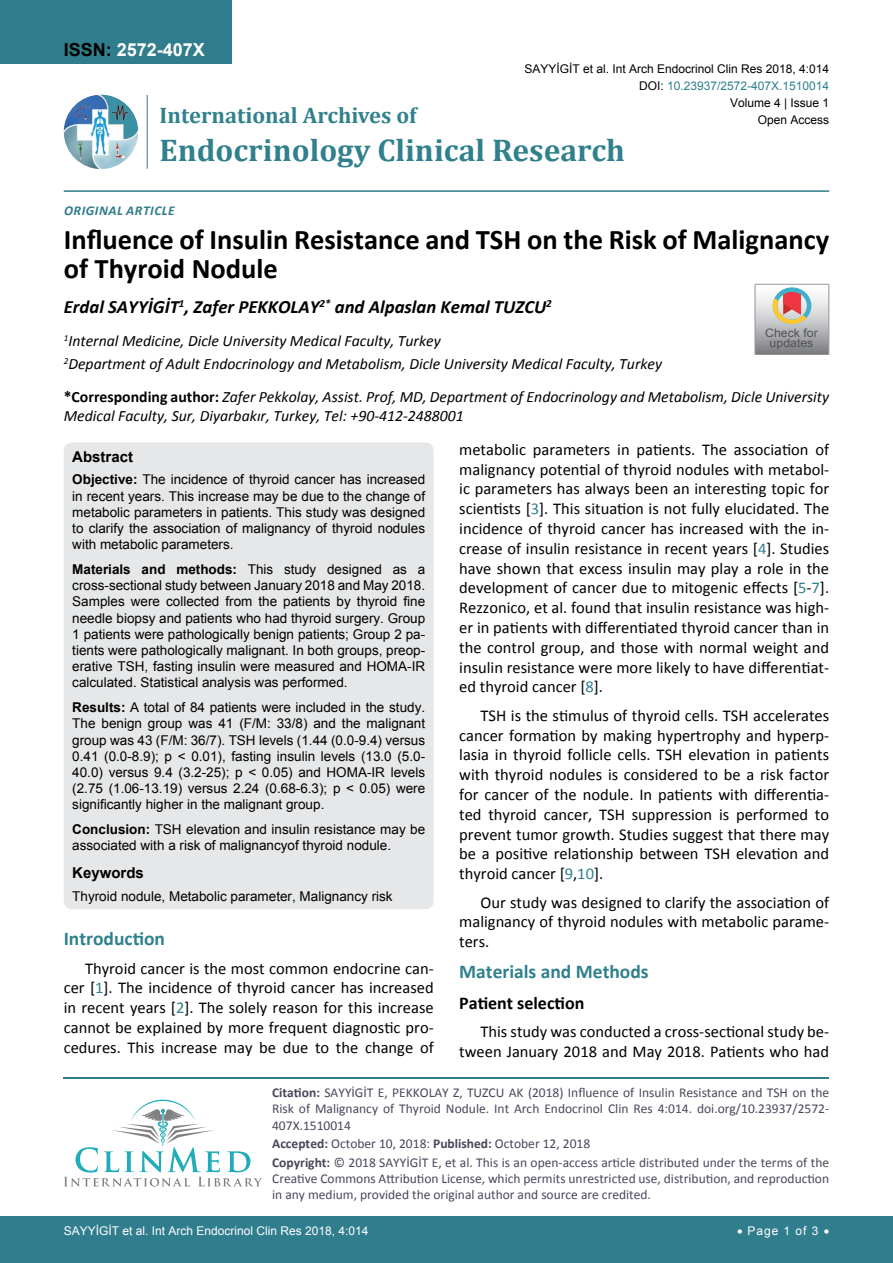
<style>
.page{position:relative;width:893px;height:1263px;background:#fff}
.page>*{position:absolute;margin:0;border:0;box-sizing:border-box;transform-origin:0 0}
.t1{font:700 31.5px "Cambria";color:#30808d}
.t2{font:700 28.5px/28.8px "Calibri";color:#000}
.t3{font:700 22.5px "Cambria";color:#30808d}
.t4{font:700 19.5px "Calibri";color:#30808d}
.t5{font:italic 700 18.75px "Calibri";color:#000}
.t6{font:700 18px "Calibri";color:#000}
.t7{font:700 18px "Arial";color:#fff}
.t8{font:16.5px/19.8px "Calibri";color:#000;text-align:justify}
.t9{font:italic 15.75px/23.1px "Calibri";color:#000}
.t10{font:700 15px "Arial";color:#000}
.t11{font:13.5px/16.2px "Arial";color:#000;text-align:justify}
.t12{font:13.5px/16.2px "Calibri";color:#47475c}
.t13{font:italic 700 13.5px "Calibri";letter-spacing:.04em;color:#307d8d}
.t14{font:12px "Arial";color:#000}
.t15{font:12px "Arial";color:#fff}
.t16{font:12px "Arial";color:#30808d}
.t17{font:11.7px/10.1px "Arial";color:#535353;text-align:center;scale:1.06 1}
.s1{color:#000}
.s2{font-weight:700;font-style:normal}
.s3{font-weight:700}
.s4{color:#30808d}
</style>
<div class="page">
<div style="left:0;top:0;width:231px;height:64px;background:#307d8d"></div>
<hr style="left:64px;top:190px;width:765px;height:2px;background:#307d8d">
<hr style="left:64px;top:1077px;width:765px;height:1px;background:#30808d">
<svg style="left:64px;top:1100px;width:198px;height:86px"></svg>
<div style="left:0;top:1217px;width:893px;height:46px;background:#307d8d"></div>
<img style="left:64px;top:95px;width:74px;height:74px;border-radius:37px">
<hr style="left:147px;top:95px;width:1px;height:74px;background:#307d8d">
<div style="left:64px;top:442px;width:370px;height:467px;background:#e6e7e8;border-radius:9px"></div>
<svg style="left:755px;top:284px;width:74px;height:70px"></svg>
<p class="t7" style="left:64px;top:38px;width:143px"><span class="s1">ISSN:</span> 2572-407X</p>
<p class="t14" style="left:524px;top:60px;width:306px">SAYYİGİT et al. Int Arch Endocrinol Clin Res 2018, 4:014</p>
<p class="t14" style="left:730px;top:95px;width:101px">Volume 4 | Issue 1</p>
<p class="t16" style="left:639px;top:78px;width:192px"><span class="s1">DOI:</span> 10.23937/2572-407X.1510014</p>
<h3 class="t3" style="left:160px;top:100px;width:259px">International Archives of</h3>
<p class="t14" style="left:758px;top:112px;width:73px">Open Access</p>
<h1 class="t1" style="left:160px;top:128px;width:467px">Endocrinology Clinical Research</h1>
<p class="t13" style="left:64px;top:202px;width:112px">Original article</p>
<h2 class="t2" style="left:64px;top:224px;width:767px">Influence of Insulin Resistance and TSH on the Risk of Malignancy of Thyroid Nodule</h2>
<p class="t5" style="left:64px;top:295px;width:490px">Erdal SAYYİGİT<sup>1</sup>, Zafer PEKKOLAY<sup>2*</sup> and Alpaslan Kemal TUZCU<sup>2</sup></p>
<p class="t9" style="left:64px;top:329px;width:600px"><sup>1</sup>Internal Medicine, Dicle University Medical Faculty, Turkey<br><sup>2</sup>Department of Adult Endocrinology and Metabolism, Dicle University Medical Faculty, Turkey</p>
<p class="t9" style="left:64px;top:387px;width:767px;line-height:18.9px"><span class="s2">*Corresponding author:</span> Zafer Pekkolay, Assist. Prof, MD, Department of Endocrinology and Metabolism, Dicle University<br>Medical Faculty, Sur, Diyarbakır, Turkey, Tel: +90-412-2488001</p>
<p class="t10" style="left:72px;top:447px;width:62px">Abstract</p>
<p class="t11" style="left:72px;top:472px;width:354px"><span class="s3">Objective:</span> The incidence of thyroid cancer has increased in recent years. This increase may be due to the change of metabolic parameters in patients. This study was designed to clarify the association of malignancy of thyroid nodules with metabolic parameters.</p>
<p class="t11" style="left:72px;top:561px;width:354px"><span class="s3">Materials and methods:</span> This study designed as a cross-sectional study between January 2018 and May 2018.<br>Samples were collected from the patients by thyroid fine needle biopsy and patients who had thyroid surgery. Group 1 patients were pathologically benign patients; Group 2 pa&shy;tients were pathologically malignant. In both groups, preop&shy;erative TSH, fasting insulin were measured and HOMA-IR calculated. Statistical analysis was performed.</p>
<p class="t11" style="left:72px;top:699px;width:354px"><span class="s3">Results:</span> A total of 84 patients were included in the study.<br>The benign group was 41 (F/M: 33/8) and the malignant group was 43 (F/M: 36/7). TSH levels (1.44 (0.0-9.4) versus 0.41 (0.0-8.9); p &lt; 0.01), fasting insulin levels (13.0 (5.0- 40.0) versus 9.4 (3.2-25); p &lt; 0.05) and HOMA-IR levels (2.75 (1.06-13.19) versus 2.24 (0.68-6.3); p &lt; 0.05) were significantly higher in the malignant group.</p>
<p class="t11" style="left:72px;top:821px;width:354px"><span class="s3">Conclusion:</span> TSH elevation and insulin resistance may be associated with a risk of malignancyof thyroid nodule.</p>
<p class="t10" style="left:72px;top:863px;width:73px">Keywords</p>
<p class="t11" style="left:72px;top:888px;width:322px">Thyroid nodule, Metabolic parameter, Malignancy risk</p>
<p class="t17" style="left:765px;top:328px;width:51px">Check for updates</p>
<p class="t8" style="left:459px;top:439px;width:371px">metabolic parameters in patients. The association of malignancy potential of thyroid nodules with metabol&shy;ic parameters has always been an interesting topic for scientists [<span class="s4">3</span>]. This situation is not fully elucidated. The incidence of thyroid cancer has increased with the in&shy;crease of insulin resistance in recent years [<span class="s4">4</span>]. Studies have shown that excess insulin may play a role in the development of cancer due to mitogenic effects [<span class="s4">5</span>-<span class="s4">7</span>].<br>Rezzonico, et al. found that insulin resistance was high&shy;er in patients with differentiated thyroid cancer than in the control group, and those with normal weight and insulin resistance were more likely to have differentiat&shy;ed thyroid cancer [<span class="s4">8</span>].</p>
<p class="t8" style="left:459px;top:705px;width:371px;text-indent:21px">TSH is the stimulus of thyroid cells. TSH accelerates cancer formation by making hypertrophy and hyperp&shy;lasia in thyroid follicle cells. TSH elevation in patients with thyroid nodules is considered to be a risk factor for cancer of the nodule. In patients with differentia&shy;ted thyroid cancer, TSH suppression is performed to prevent tumor growth. Studies suggest that there may be a positive relationship between TSH elevation and thyroid cancer [<span class="s4">9</span>,<span class="s4">10</span>].</p>
<p class="t8" style="left:459px;top:892px;width:371px;text-indent:21px">Our study was designed to clarify the association of malignancy of thyroid nodules with metabolic parame&shy;ters.</p>
<p class="t4" style="left:459px;top:959px;width:191px">Materials and Methods</p>
<p class="t6" style="left:459px;top:992px;width:127px">Patient selection</p>
<p class="t8" style="left:459px;top:1022px;width:371px;text-align:right">This study was conducted a cross-sectional study be&shy;tween January 2018 and May 2018. Patients who had</p>
<p class="t4" style="left:64px;top:927px;width:103px">Introduction</p>
<p class="t8" style="left:64px;top:958px;width:371px;text-indent:21px">Thyroid cancer is the most common endocrine can&shy;cer [<span class="s4">1</span>]. The incidence of thyroid cancer has increased in recent years [<span class="s4">2</span>]. The solely reason for this increase cannot be explained by more frequent diagnostic pro&shy;cedures. This increase may be due to the change of</p>
<p class="t12" style="left:272px;top:1084px;width:559px;text-align:justify"><span class="s3">Citation:</span> SAYYİGİT E, PEKKOLAY Z, TUZCU AK (2018) Influence of Insulin Resistance and TSH on the Risk of Malignancy of Thyroid Nodule. Int Arch Endocrinol Clin Res 4:014. doi.org/10.23937/2572- 407X.1510014</p>
<p class="t12" style="left:272px;top:1134px;width:558px;line-height:18.6px"><span class="s3">Accepted:</span> October 10, 2018: <span class="s3">Published:</span> October 12, 2018<br><span class="s3">Copyright:</span> © 2018 SAYYİGİT E, et al. This is an open-access article distributed under the terms of the</p>
<p class="t12" style="left:272px;top:1170px;width:558px">Creative Commons Attribution License, which permits unrestricted use, distribution, and reproduction in any medium, provided the original author and source are credited.</p>
<p class="t15" style="left:64px;top:1223px;width:306px">SAYYİGİT et al. Int Arch Endocrinol Clin Res 2018, 4:014</p>
<p class="t15" style="left:737px;top:1223px;width:94px">• Page 1 of 3 •</p>
</div>
